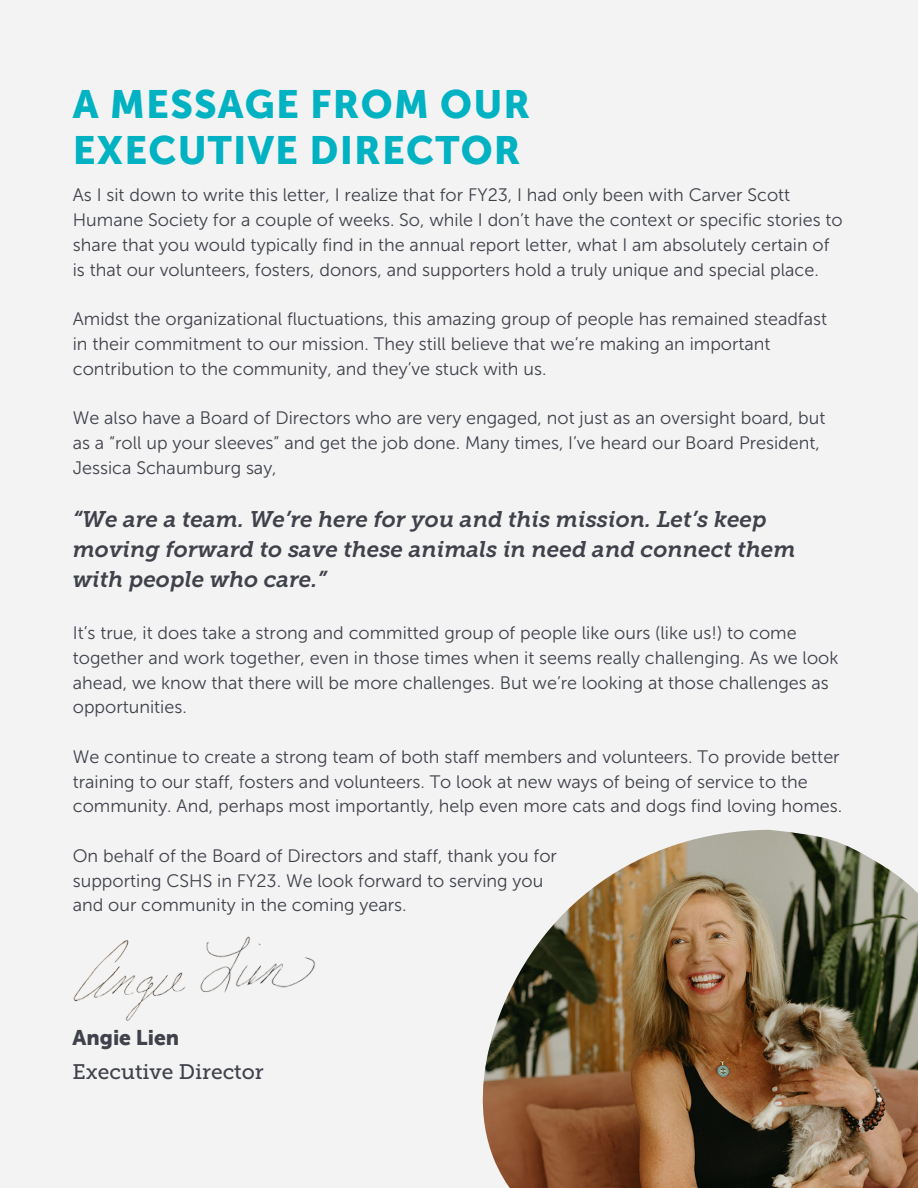
<style>
.page{position:relative;width:918px;height:1188px;background:#f4f3f3}
.page>*{position:absolute;margin:0;border:0;box-sizing:border-box;transform-origin:0 0}
.t1{font:39px/46.2px "Museo Sans 900";letter-spacing:.03em;color:#00b2c2}
.t2{font:italic 22.5px/30.3px "Museo Slab 700";color:#3f424b}
.t3{font:21px "Museo Slab 500";color:#3f424b}
.t4{font:21px "Museo Sans 900";color:#3f424b}
.t5{font:18px/24.8px "Museo Sans 300";color:#3f424b}
</style>
<div class="page">
<img style="left:73px;top:936px;width:242px;height:85px">
<img style="left:482px;top:830px;width:436px;height:358px">
<h1 class="t1" style="left:73px;top:81px;width:459px">A MESSAGE FROM OUR<br>EXECUTIVE DIRECTOR</h1>
<p class="t5" style="left:73px;top:183px;width:771px">As I sit down to write this letter, I realize that for FY23, I had only been with Carver Scott Humane Society for a couple of weeks. So, while I don’t have the context or specific stories to share that you would typically find in the annual report letter, what I am absolutely certain of is that our volunteers, fosters, donors, and supporters hold a truly unique and special place.</p>
<p class="t5" style="left:73px;top:307px;width:756px">Amidst the organizational fluctuations, this amazing group of people has remained steadfast in their commitment to our mission. They still believe that we’re making an important contribution to the community, and they’ve stuck with us.</p>
<p class="t5" style="left:73px;top:406px;width:754px">We also have a Board of Directors who are very engaged, not just as an oversight board, but as a “roll up your sleeves” and get the job done. Many times, I’ve heard our Board President,<br>Jessica Schaumburg say,</p>
<h3 class="t2" style="left:73px;top:506px;width:724px">“We are a team. We’re here for you and this mission. Let’s keep moving forward to save these animals in need and connect them with people who care.”</h3>
<p class="t5" style="left:73px;top:621px;width:767px">It’s true, it does take a strong and committed group of people like ours (like us!) to come together and work together, even in those times when it seems really challenging. As we look ahead, we know that there will be more challenges. But we’re looking at those challenges as opportunities.</p>
<p class="t5" style="left:73px;top:744px;width:771px">We continue to create a strong team of both staff members and volunteers. To provide better training to our staff, fosters and volunteers. To look at new ways of being of service to the community. And, perhaps most importantly, help even more cats and dogs find loving homes.</p>
<p class="t5" style="left:73px;top:843px;width:486px">On behalf of the Board of Directors and staff, thank you for</p>
<p class="t5" style="left:73px;top:868px;width:472px">supporting CSHS in FY23. We look forward to serving you</p>
<p class="t5" style="left:73px;top:893px;width:335px">and our community in the coming years.</p>
<h3 class="t4" style="left:73px;top:1026px;width:108px">Angie Lien</h3>
<h2 class="t3" style="left:73px;top:1059px;width:193px">Executive Director</h2>
</div>
